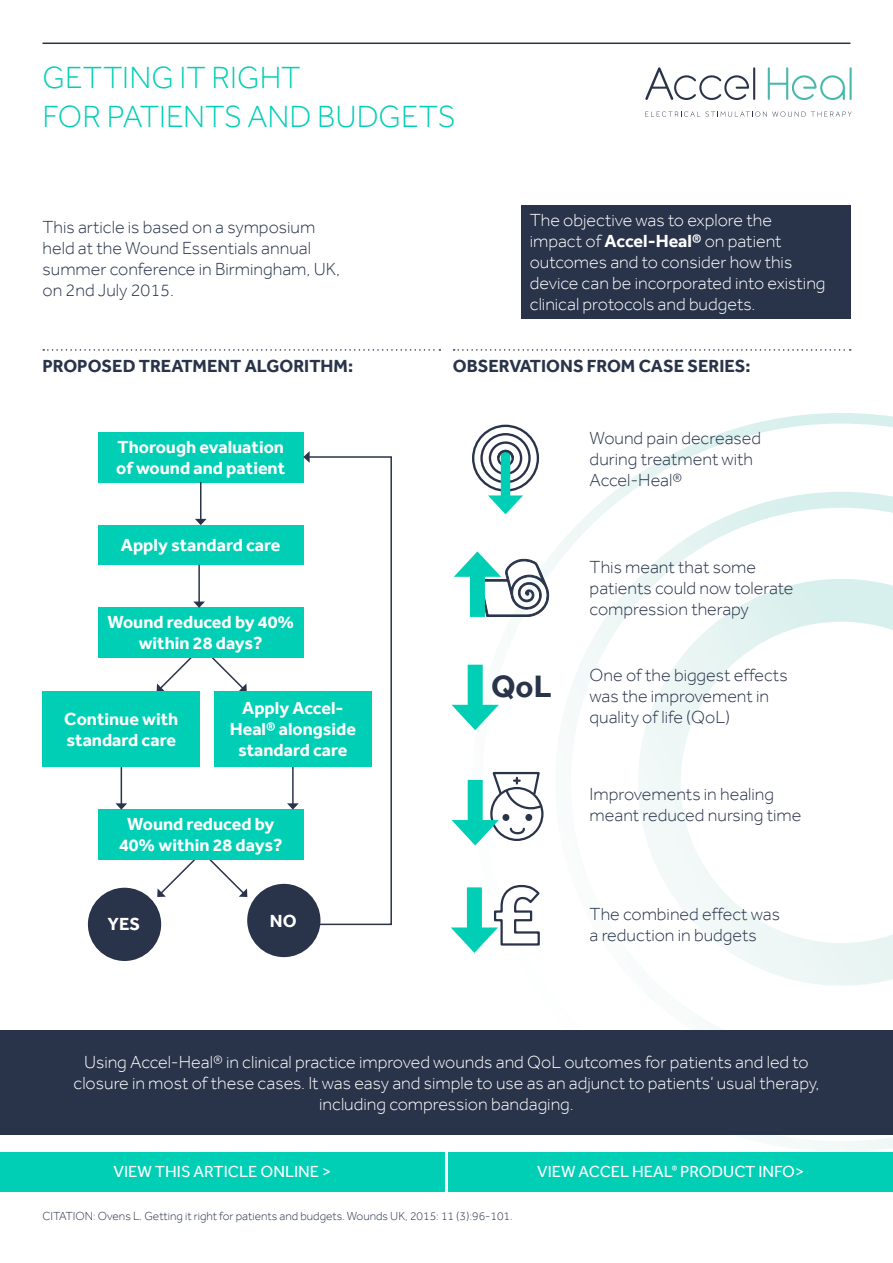
<style>
.page{position:relative;width:893px;height:1263px;background:#fff}
.page>*{position:absolute;margin:0;border:0;box-sizing:border-box;transform-origin:0 0}
.t1{font:700 31.8px "Effra";color:#29334a}
.t2{font:300 31.5px/39px "Effra";letter-spacing:-.005em;color:#00cfb5}
.t3{font:300 18px/21px "Effra";color:#29334a}
.t4{font:300 18px/21px "Effra";color:#fff}
.t5{font:700 18px/21px "Effra";color:#fff;text-align:center}
.t6{font:700 18px "Effra";color:#29334a}
.t7{font:16.5px "Effra";color:#fff}
.t8{font:300 12px "Effra";color:#29334a}
.s1{font-weight:700}
</style>
<div class="page">
<hr style="left:43px;top:43px;width:807px;height:1px;background:#29334a">
<svg style="left:472px;top:413px;width:421px;height:738px"></svg>
<svg style="left:645px;top:111px;width:207px;height:6px"></svg>
<hr style="left:753px;top:67px;width:2px;height:33px;background:#29334a">
<hr style="left:849px;top:67px;width:3px;height:33px;background:#47b8a9">
<svg style="left:768px;top:67px;width:77px;height:33px"></svg>
<svg style="left:645px;top:67px;width:104px;height:33px"></svg>
<div style="left:0;top:1152px;width:445px;height:39px;background:#00cfb5"></div>
<div style="left:521px;top:206px;width:329px;height:113px;background:#29334a"></div>
<div style="left:0;top:1030px;width:893px;height:105px;background:#29334a"></div>
<svg style="left:43px;top:349px;width:397px;height:2px"></svg>
<svg style="left:454px;top:349px;width:397px;height:2px"></svg>
<div style="left:448px;top:1152px;width:445px;height:39px;background:#00cfb5"></div>
<svg style="left:157px;top:658px;width:90px;height:33px"></svg>
<svg style="left:157px;top:860px;width:90px;height:37px"></svg>
<div style="left:98px;top:432px;width:205px;height:50px;background:#00cfb5"></div>
<div style="left:98px;top:525px;width:205px;height:40px;background:#00cfb5"></div>
<div style="left:98px;top:608px;width:205px;height:50px;background:#00cfb5"></div>
<div style="left:98px;top:810px;width:205px;height:50px;background:#00cfb5"></div>
<hr style="left:200px;top:482px;width:1px;height:38px;background:#29334a">
<svg style="left:195px;top:519px;width:12px;height:6px"></svg>
<hr style="left:198px;top:565px;width:2px;height:37px;background:#29334a">
<svg style="left:193px;top:601px;width:12px;height:7px"></svg>
<hr style="left:121px;top:766px;width:1px;height:38px;background:#29334a">
<svg style="left:115px;top:803px;width:12px;height:7px"></svg>
<div style="left:43px;top:691px;width:157px;height:75px;background:#00cfb5"></div>
<div style="left:214px;top:691px;width:158px;height:75px;background:#00cfb5"></div>
<div style="left:472px;top:425px;width:67px;height:67px;border:2px solid #29334a;border-radius:50%"></div>
<div style="left:480px;top:433px;width:51px;height:50px;border:2px solid #29334a;border-radius:50%"></div>
<div style="left:489px;top:441px;width:33px;height:34px;border:2px solid #29334a;border-radius:50%"></div>
<div style="left:497px;top:450px;width:17px;height:17px;border:2px solid #29334a;border-radius:50%"></div>
<div style="left:501px;top:452px;width:9px;height:51px;background:#00cfb5"></div>
<svg style="left:488px;top:495px;width:35px;height:19px"></svg>
<div style="left:88px;top:888px;width:73px;height:73px;background:#29334a;border-radius:50%"></div>
<div style="left:247px;top:884px;width:73px;height:73px;background:#29334a;border-radius:50%"></div>
<svg style="left:287px;top:451px;width:105px;height:475px"></svg>
<svg style="left:454px;top:551px;width:96px;height:66px"></svg>
<svg style="left:496px;top:449px;width:19px;height:12px"></svg>
<div style="left:468px;top:665px;width:15px;height:50px;background:#00cfb5"></div>
<svg style="left:452px;top:705px;width:47px;height:25px"></svg>
<div style="left:502px;top:814px;width:7px;height:7px;background:#29334a;border-radius:50%"></div>
<div style="left:525px;top:814px;width:7px;height:7px;background:#29334a;border-radius:50%"></div>
<svg style="left:509px;top:826px;width:17px;height:9px"></svg>
<div style="left:490px;top:787px;width:53px;height:54px;border:2px solid #29334a;border-radius:50%"></div>
<svg style="left:491px;top:771px;width:53px;height:39px"></svg>
<div style="left:468px;top:780px;width:15px;height:50px;background:#00cfb5"></div>
<svg style="left:452px;top:820px;width:47px;height:25px"></svg>
<svg style="left:451px;top:884px;width:90px;height:69px"></svg>
<h2 class="t2" style="left:43px;top:58px;width:414px">GETTING IT RIGHT<br>FOR PATIENTS AND BUDGETS</h2>
<p class="t3" style="left:43px;top:216px;width:299px">This article is based on a symposium held at the Wound Essentials annual summer conference in Birmingham, UK, on 2nd July 2015.</p>
<p class="t4" style="left:530px;top:210px;width:297px">The objective was to explore the impact of <span class="s1">Accel-Heal®</span> on patient outcomes and to consider how this device can be incorporated into existing clinical protocols and budgets.</p>
<p class="t6" style="left:43px;top:355px;width:312px">PROPOSED TREATMENT ALGORITHM:</p>
<p class="t6" style="left:453px;top:355px;width:299px">OBSERVATIONS FROM CASE SERIES:</p>
<p class="t5" style="left:116px;top:436px;width:171px;text-align:left">Thorough evaluation of wound and patient</p>
<p class="t5" style="left:121px;top:534px;width:161px">Apply standard care</p>
<p class="t5" style="left:107px;top:612px;width:188px">Wound reduced by 40% within 28 days?</p>
<p class="t5" style="left:64px;top:708px;width:116px;text-align:left">Continue with standard care</p>
<p class="t5" style="left:230px;top:697px;width:128px">Apply Accel-<br>Heal® alongside standard care</p>
<p class="t5" style="left:119px;top:813px;width:165px">Wound reduced by<br>40% within 28 days?</p>
<p class="t5" style="left:108px;top:914px;width:34px">YES</p>
<p class="t5" style="left:270px;top:910px;width:28px">NO</p>
<h1 class="t1" style="left:491px;top:668px;width:62px">QoL</h1>
<p class="t3" style="left:590px;top:427px;width:173px">Wound pain decreased during treatment with<br>Accel-Heal®</p>
<p class="t3" style="left:590px;top:557px;width:205px">This meant that some patients could now tolerate compression therapy</p>
<p class="t3" style="left:590px;top:664px;width:199px">One of the biggest effects was the improvement in quality of life (QoL)</p>
<p class="t3" style="left:590px;top:783px;width:213px">Improvements in healing meant reduced nursing time</p>
<p class="t3" style="left:590px;top:903px;width:192px">The combined effect was a reduction in budgets</p>
<p class="t4" style="left:73px;top:1051px;width:748px;text-align:center">Using Accel-Heal® in clinical practice improved wounds and QoL outcomes for patients and led to closure in most of these cases. It was easy and simple to use as an adjunct to patients’ usual therapy, including compression bandaging.</p>
<p class="t7" style="left:114px;top:1162px;width:219px">VIEW THIS ARTICLE ONLINE &gt;</p>
<p class="t8" style="left:43px;top:1209px;width:472px">CITATION: Ovens L. Getting it right for patients and budgets. Wounds UK, 2015: 11 (3):96-101.</p>
<p class="t7" style="left:537px;top:1162px;width:268px">VIEW ACCEL HEAL<sup>®</sup> PRODUCT INFO&gt;</p>
</div>
